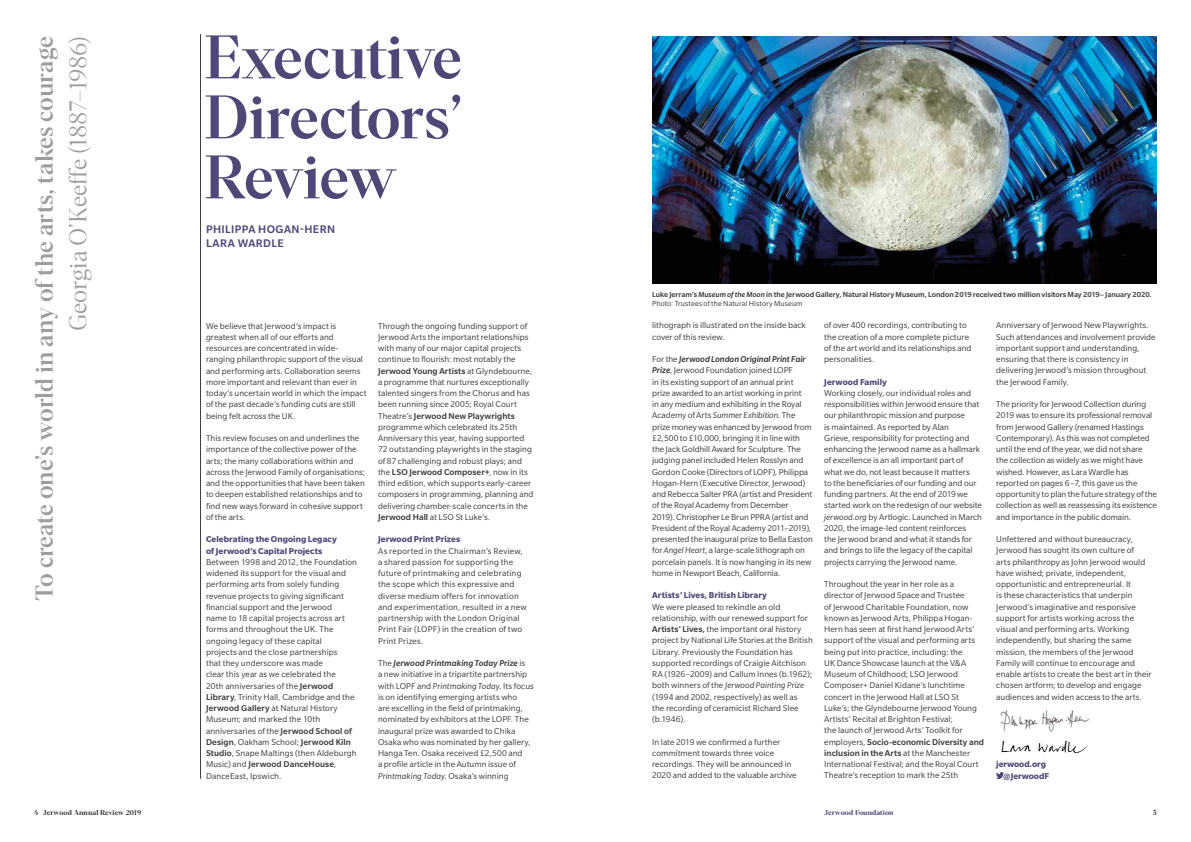
<style>
.page{position:relative;width:1191px;height:842px;background:#fff}
.page>*{position:absolute;margin:0;border:0;box-sizing:border-box;transform-origin:0 0}
.t1{font:500 60px/60px "Para Supreme";letter-spacing:-.015em;color:#4d4876;text-align:justify}
.t2{font:500 24px "Para Supreme";letter-spacing:-.01em;color:#9d9d9c}
.t3{font:300 24px "Para Supreme";letter-spacing:-.015em;color:#9d9d9c}
.t4{font:500 12px/14px "Slate Pro";letter-spacing:.035em;color:#4d4876}
.t5{font:9.2px/11.2px "Slate Pro";color:#3c3c3b}
.t6{font:700 9.2px/11.2px "Slate Pro";letter-spacing:.005em;color:#4d4876}
.t7{font:500 8px/9.5px "Slate Pro";color:#3c3c3b}
.t8{font:700 7px "Para Supreme";letter-spacing:.015em;color:#3c3c3b}
.t9{font:700 7px "Para Supreme";letter-spacing:.01em;color:#4d4876}
.s1{font-weight:500}
.s2{font-weight:500;font-style:italic}
.s3{font-style:italic}
.s4{font-weight:400}
</style>
<div class="page">
<img style="left:1000px;top:710px;width:90px;height:23px">
<img style="left:1001px;top:740px;width:87px;height:14px">
<svg style="left:996px;top:773px;width:7px;height:6px"></svg>
<hr style="left:200px;top:34px;width:1px;height:745px;background:#3c3c3b">
<img style="left:652px;top:37px;width:505px;height:247px">
<h2 class="t2" style="left:27px;top:600px;width:566px;rotate:-90deg">To create one’s world in any of the arts, takes courage</h2>
<h2 class="t3" style="left:61px;top:331px;width:296px;rotate:-90deg">Georgia O’Keeffe (1887–1986)</h2>
<h1 class="t1" style="left:204px;top:24px;width:260px">Executive Directors’ Review</h1>
<h3 class="t4" style="left:206px;top:222px;width:130px">PHILIPPA HOGAN-HERN<br>LARA WARDLE</h3>
<p class="t5" style="left:206px;top:320px;width:162px">We believe that Jerwood’s impact is greatest when all of our efforts and resources are concentrated in wide&shy;ranging philanthropic support of the visual and performing arts. Collaboration seems more important and relevant than ever in today’s uncertain world in which the impact of the past decade’s funding cuts are still being felt across the UK.</p>
<p class="t5" style="left:206px;top:432px;width:161px">This review focuses on and underlines the importance of the collective power of the arts; the many collaborations within and across the Jerwood Family of organisations; and the opportunities that have been taken to deepen established relationships and to find new ways forward in cohesive support of the arts.</p>
<p class="t6" style="left:206px;top:534px;width:132px">Celebrating the Ongoing Legacy of Jerwood’s Capital Projects</p>
<p class="t5" style="left:206px;top:556px;width:153px">Between 1998 and 2012, the Foundation widened its support for the visual and performing arts from solely funding revenue projects to giving significant financial support and the Jerwood<br>name to 18 capital projects across art forms and throughout the UK. The ongoing legacy of these capital<br>projects and the close partnerships<br>that they underscore was made<br>clear this year as we celebrated the<br>20th anniversaries of the <span class="s1">Jerwood Library</span>, Trinity Hall, Cambridge and the <span class="s1">Jerwood Gallery</span> at Natural History Museum; and marked the 10th anniversaries of the <span class="s1">Jerwood School of Design</span>, Oakham School; <span class="s1">Jerwood Kiln Studio</span>, Snape Maltings (then Aldeburgh Music) and <span class="s1">Jerwood DanceHouse</span>, DanceEast, Ipswich.</p>
<p class="t5" style="left:378px;top:320px;width:157px">Through the ongoing funding support of Jerwood Arts the important relationships with many of our major capital projects continue to flourish: most notably the <span class="s1">Jerwood Young Artists</span> at Glyndebourne, a programme that nurtures exceptionally talented singers from the Chorus and has been running since 2005; Royal Court Theatre’s <span class="s1">Jerwood New Playwrights </span>programme which celebrated its 25th Anniversary this year, having supported 72 outstanding playwrights in the staging of 87 challenging and robust plays; and the <span class="s1">LSO Jerwood Composer+</span>, now in its third edition, which supports early-career composers in programming, planning and delivering chamber-scale concerts in the <span class="s1">Jerwood Hall</span> at LSO St Luke’s.</p>
<p class="t6" style="left:378px;top:534px;width:84px">Jerwood Print Prizes</p>
<p class="t5" style="left:378px;top:545px;width:150px">As reported in the Chairman’s Review, a shared passion for supporting the future of printmaking and celebrating the scope which this expressive and diverse medium offers for innovation and experimentation, resulted in a new partnership with the London Original Print Fair (LOPF) in the creation of two Print Prizes.</p>
<p class="t5" style="left:378px;top:657px;width:157px">The <span class="s2">Jerwood Printmaking Today Prize</span> is<br>a new initiative in a tripartite partnership with LOPF and <span class="s3">Printmaking Today</span>. Its focus is on identifying emerging artists who<br>are excelling in the field of printmaking, nominated by exhibitors at the LOPF. The inaugural prize was awarded to Chika Osaka who was nominated by her gallery, Hanga Ten. Osaka received £2,500 and<br>a profile article in the Autumn issue of <span class="s3">Printmaking Today</span>. Osaka’s winning</p>
<p class="t7" style="left:652px;top:289px;width:501px">Luke Jerram’s <span class="s3">Museum of the Moon</span> in the Jerwood Gallery, Natural History Museum, London 2019 received two million visitors May 2019– January 2020.<br><span class="s4">Photo: Trustees of the Natural History Museum</span></p>
<p class="t5" style="left:652px;top:320px;width:155px">lithograph is illustrated on the inside back cover of this review.</p>
<p class="t5" style="left:652px;top:354px;width:162px">For the <span class="s2">Jerwood London Original Print Fair Prize</span>, Jerwood Foundation joined LOPF<br>in its existing support of an annual print prize awarded to an artist working in print<br>in any medium and exhibiting in the Royal Academy of Arts <span class="s3">Summer Exhibition</span>. The prize money was enhanced by Jerwood from £2,500 to £10,000, bringing it in line with the Jack Goldhill Award for Sculpture. The judging panel included Helen Rosslyn and Gordon Cooke (Directors of LOPF), Philippa Hogan-Hern (Executive Director, Jerwood) and Rebecca Salter PRA (artist and President of the Royal Academy from December 2019). Christopher Le Brun PPRA (artist and President of the Royal Academy 2011–2019), presented the inaugural prize to Bella Easton for <span class="s3">Angel Heart</span>, a large-scale lithograph on porcelain panels. It is now hanging in its new home in Newport Beach, California.</p>
<p class="t6" style="left:652px;top:590px;width:116px">Artists’ Lives, British Library</p>
<p class="t5" style="left:652px;top:601px;width:162px">We were pleased to rekindle an old relationship, with our renewed support for <span class="s1">Artists’ Lives,</span> the important oral history project by National Life Stories at the British Library. Previously the Foundation has supported recordings of Craigie Aitchison RA (1926–2009) and Callum Innes (b.1962); both winners of the <span class="s3">Jerwood Painting Prize </span>(1994 and 2002, respectively) as well as<br>the recording of ceramicist Richard Slee (b.1946).</p>
<p class="t5" style="left:652px;top:736px;width:146px">In late 2019 we confirmed a further commitment towards three voice recordings. They will be announced in 2020 and added to the valuable archive</p>
<p class="t5" style="left:824px;top:320px;width:149px">of over 400 recordings, contributing to the creation of a more complete picture of the art world and its relationships and personalities.</p>
<p class="t6" style="left:824px;top:376px;width:64px">Jerwood Family</p>
<p class="t5" style="left:824px;top:387px;width:159px">Working closely, our individual roles and responsibilities within Jerwood ensure that our philanthropic mission and purpose<br>is maintained. As reported by Alan<br>Grieve, responsibility for protecting and enhancing the Jerwood name as a hallmark of excellence is an all important part of what we do, not least because it matters<br>to the beneficiaries of our funding and our funding partners. At the end of 2019 we started work on the redesign of our website <span class="s3">jerwood.org</span> by Artlogic. Launched in March 2020, the image-led content reinforces<br>the Jerwood brand and what it stands for and brings to life the legacy of the capital projects carrying the Jerwood name.</p>
<p class="t5" style="left:824px;top:578px;width:161px">Throughout the year in her role as a director of Jerwood Space and Trustee<br>of Jerwood Charitable Foundation, now known as Jerwood Arts, Philippa Hogan-Hern has seen at first hand Jerwood Arts’ support of the visual and performing arts being put into practice, including: the<br>UK Dance Showcase launch at the V&amp;A Museum of Childhood; LSO Jerwood Composer+ Daniel Kidane’s lunchtime concert in the Jerwood Hall at LSO St Luke’s; the Glyndebourne Jerwood Young Artists’ Recital at Brighton Festival;<br>the launch of Jerwood Arts’ Toolkit for employers, <span class="s1">Socio-economic Diversity and inclusion in the Arts</span> at the Manchester International Festival; and the Royal Court Theatre’s reception to mark the 25th</p>
<p class="t5" style="left:996px;top:320px;width:161px">Anniversary of Jerwood New Playwrights.<br>Such attendances and involvement provide important support and understanding, ensuring that there is consistency in delivering Jerwood’s mission throughout the Jerwood Family.</p>
<p class="t5" style="left:996px;top:399px;width:162px">The priority for Jerwood Collection during 2019 was to ensure its professional removal from Jerwood Gallery (renamed Hastings Contemporary). As this was not completed until the end of the year, we did not share<br>the collection as widely as we might have wished. However, as Lara Wardle has reported on pages 6–7, this gave us the opportunity to plan the future strategy of the collection as well as reassessing its existence and importance in the public domain.</p>
<p class="t5" style="left:996px;top:534px;width:157px">Unfettered and without bureaucracy, Jerwood has sought its own culture of<br>arts philanthropy as John Jerwood would have wished; private, independent, opportunistic and entrepreneurial. It<br>is these characteristics that underpin Jerwood’s imaginative and responsive support for artists working across the visual and performing arts. Working independently, but sharing the same mission, the members of the Jerwood Family will continue to encourage and enable artists to create the best art in their chosen artform; to develop and engage audiences and widen access to the arts.</p>
<p class="t6" style="left:1003px;top:759px;width:47px;text-indent:-7px">jerwood.org @JerwoodF</p>
<p class="t8" style="left:34px;top:807px;width:109px">4 Jerwood Annual Review 2019</p>
<p class="t8" style="left:1153px;top:807px;width:5px">5</p>
<p class="t9" style="left:824px;top:807px;width:71px">Jerwood Foundation</p>
</div>
